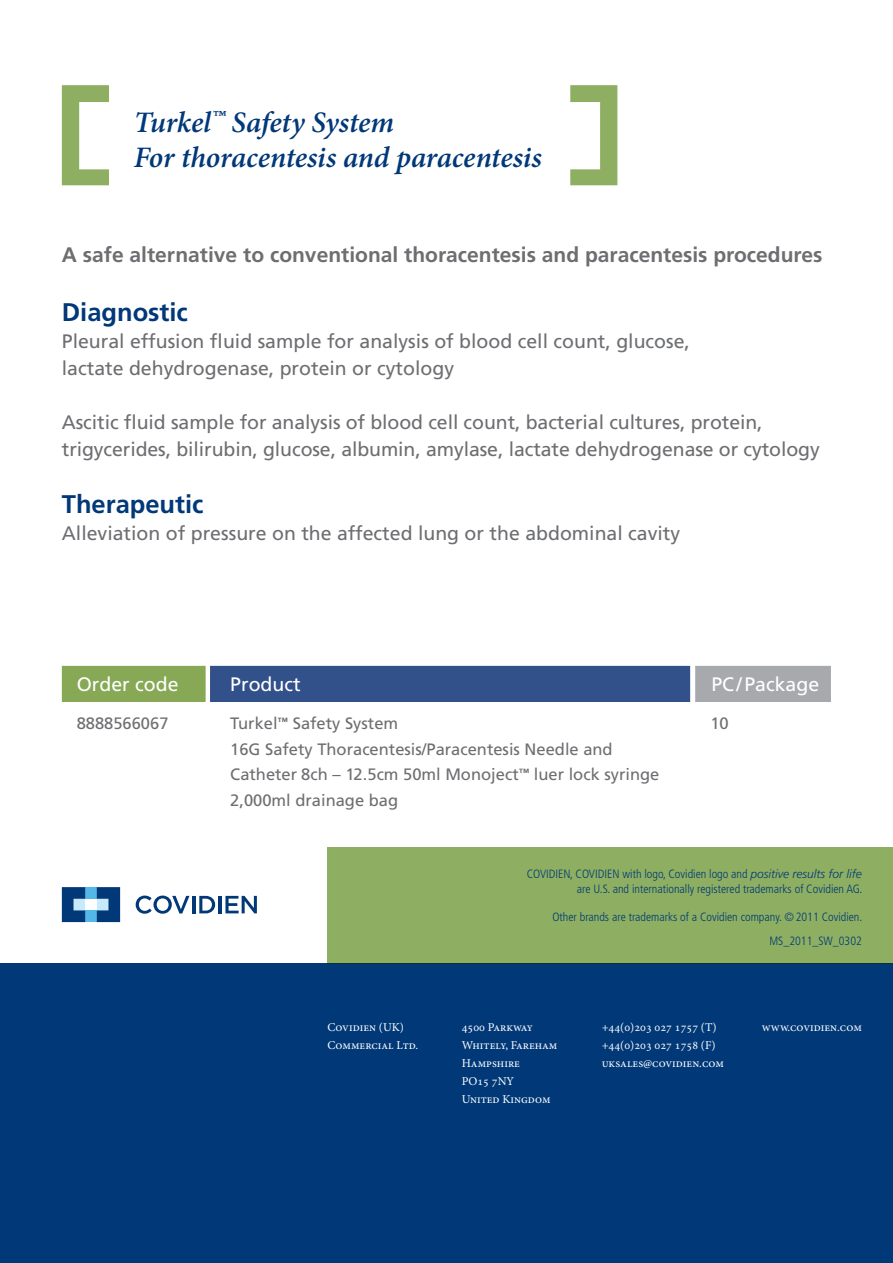
<style>
.page{position:relative;width:893px;height:1263px;background:#fff}
.page>*{position:absolute;margin:0;border:0;box-sizing:border-box;transform-origin:0 0}
.t1{font:italic 600 29.7px/35.7px "Minion Pro";letter-spacing:-.005em;color:#003878}
.t2{font:700 25.5px "Frutiger LT Std";color:#003878}
.t3{font:700 21px "Frutiger LT Std";color:#6d6e71}
.t4{font:19.5px/27px "Frutiger LT Std";color:#6d6e71}
.t5{font:19.5px "Frutiger LT Std";color:#fff}
.t6{font:16.5px/25.5px "Frutiger LT Std";color:#6d6e71}
.t7{font:300 condensed 12px/14.4px "Frutiger LT Std";color:#003878;text-align:right}
.t8{font:12px/18px "Minion Pro";color:#fff}
.s1{font-family:"Frutiger LT Pro";font-style:italic;font-stretch:normal}
</style>
<div class="page">
<div style="left:0;top:963px;width:893px;height:300px;background:#003878"></div>
<div style="left:327px;top:847px;width:566px;height:116px;background:#8eaf61"></div>
<svg style="left:62px;top:666px;width:769px;height:36px;background:#597287"></svg>
<svg style="left:136px;top:895px;width:53px;height:19px"></svg>
<hr style="left:192px;top:896px;width:3px;height:17px;background:#003878">
<svg style="left:199px;top:896px;width:16px;height:17px"></svg>
<hr style="left:218px;top:896px;width:3px;height:17px;background:#003878">
<svg style="left:225px;top:896px;width:32px;height:17px"></svg>
<div style="left:85px;top:887px;width:12px;height:12px;background:#53b7e8"></div>
<div style="left:85px;top:910px;width:12px;height:12px;background:#53b7e8"></div>
<svg style="left:62px;top:887px;width:23px;height:35px"></svg>
<svg style="left:97px;top:887px;width:23px;height:35px"></svg>
<svg style="left:570px;top:85px;width:47px;height:100px"></svg>
<svg style="left:62px;top:85px;width:47px;height:100px"></svg>
<h1 class="t1" style="left:134px;top:104px;width:410px">Turkel™ Safety System<br>For thoracentesis and paracentesis</h1>
<p class="t3" style="left:62px;top:242px;width:762px">A safe alternative to conventional thoracentesis and paracentesis procedures</p>
<h2 class="t2" style="left:62px;top:297px;width:128px">Diagnostic</h2>
<p class="t4" style="left:62px;top:328px;width:630px">Pleural effusion fluid sample for analysis of blood cell count, glucose, lactate dehydrogenase, protein or cytology</p>
<p class="t4" style="left:62px;top:409px;width:759px">Ascitic fluid sample for analysis of blood cell count, bacterial cultures, protein, trigycerides, bilirubin, glucose, albumin, amylase, lactate dehydrogenase or cytology</p>
<h2 class="t2" style="left:62px;top:489px;width:143px">Therapeutic</h2>
<p class="t4" style="left:62px;top:520px;width:620px">Alleviation of pressure on the affected lung or the abdominal cavity</p>
<p class="t5" style="left:77px;top:673px;width:103px">Order code</p>
<p class="t5" style="left:230px;top:673px;width:72px">Product</p>
<p class="t5" style="left:711px;top:673px;width:109px">PC/Package</p>
<p class="t6" style="left:230px;top:711px;width:169px">Turkel<sup>™</sup> Safety System</p>
<p class="t6" style="left:710px;top:711px;width:20px">10</p>
<p class="t6" style="left:230px;top:736px;width:431px">16G Safety Thoracentesis/Paracentesis Needle and<br>Catheter 8ch – 12.5cm 50ml Monoject<sup>™</sup> luer lock syringe<br>2,000ml drainage bag</p>
<p class="t6" style="left:77px;top:711px;width:93px">8888566067</p>
<p class="t7" style="left:527px;top:867px;width:337px">COVIDIEN, COVIDIEN with logo, Covidien logo and <span class="s1">positive results for life </span>are U.S. and internationally registered trademarks of Covidien AG.</p>
<p class="t7" style="left:552px;top:906px;width:311px;line-height:23.4px">Other brands are trademarks of a Covidien company. ©2011 Covidien.<br>MS_2011_SW_0302</p>
<p class="t8" style="left:327px;top:1018px;width:92px">Covidien (UK)<br>Commercial Ltd.</p>
<p class="t8" style="left:602px;top:1018px;width:124px">+44(0)203 027 1757 (T) +44(0)203 027 1758 (F) uksales@covidien.com</p>
<p class="t8" style="left:762px;top:1018px;width:102px">www.covidien.com</p>
<p class="t8" style="left:462px;top:1018px;width:97px">4500 Parkway<br>Whitely, Fareham<br>Hampshire<br>PO15 7NY<br>United Kingdom</p>
</div>
